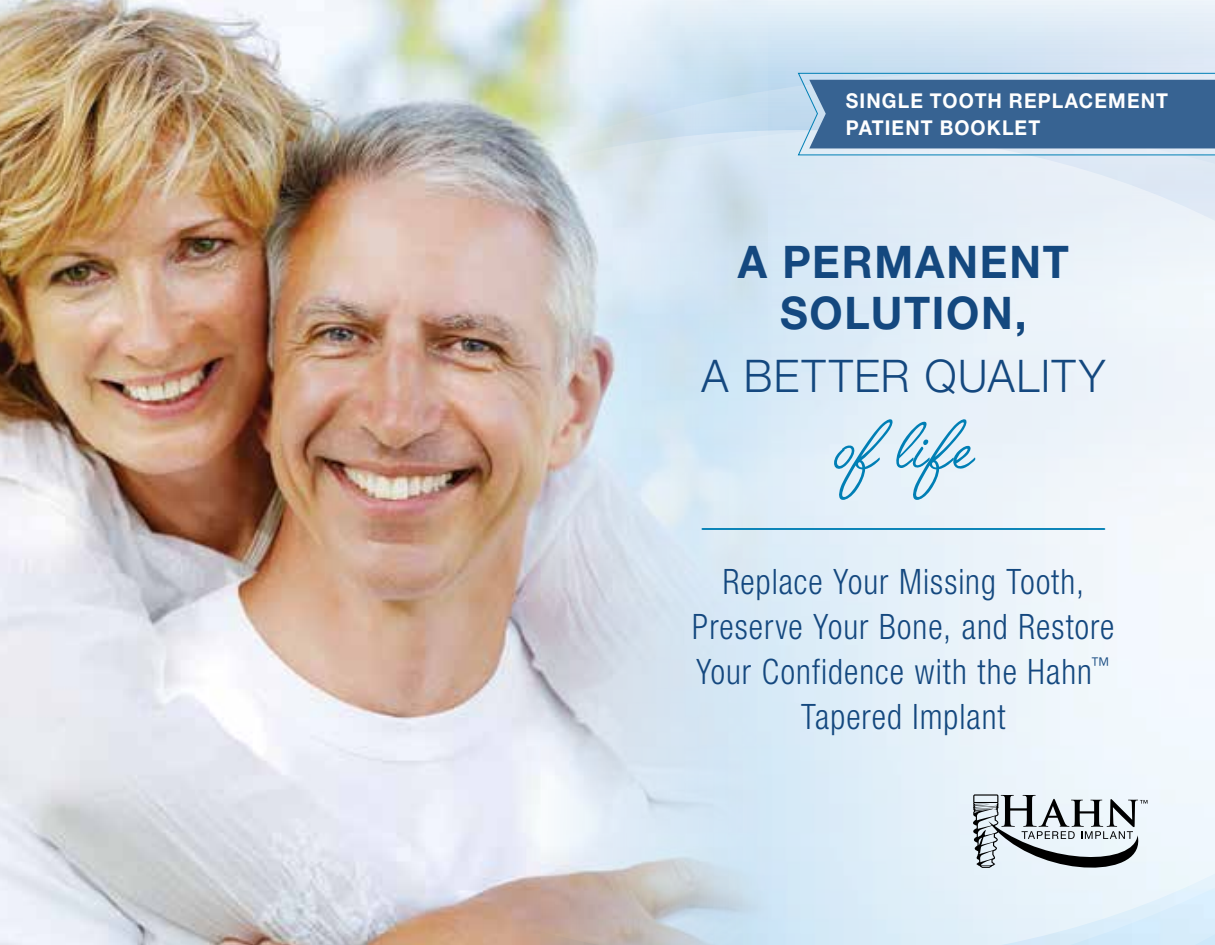
<style>
.page{position:relative;width:1215px;height:945px;background:#fff}
.page>*{position:absolute;margin:0;border:0;box-sizing:border-box;transform-origin:0 0}
.t1{font:92.5px "Angelface";letter-spacing:.015em;color:#007fb5;scale:.95 1}
.t2{font:700 45px/51px "Helvetica Neue LT Std";letter-spacing:.04em;color:#14487f;text-align:center;scale:.95 1}
.t3{font:300 45px "Helvetica Neue LT Std";letter-spacing:.04em;color:#14487f;scale:.95 1}
.t4{font:300 condensed 35px/45px "Helvetica Neue LT Std";letter-spacing:.03em;color:#14487f;text-align:center;scale:.95 1}
.t5{font:700 20.5px/27.2px "Helvetica Neue LT Std";letter-spacing:.055em;color:#fff;scale:.95 1}
</style>
<div class="page">
<svg style="left:768px;top:15px;width:447px;height:115px;background:#d5e5f3"></svg>
<svg style="left:768px;top:130px;width:447px;height:815px;fill:#e7f1f9"></svg>
<img style="left:0;top:0;width:768px;height:945px">
<hr style="left:702px;top:528px;width:402px;height:2px;background:#007fb5">
<svg style="left:797px;top:72px;width:418px;height:84px;background:#557da6"></svg>
<svg style="left:973px;top:794px;width:175px;height:84px;background:#b4bbc0"></svg>
<p class="t5" style="left:846px;top:86px;width:341px">SINGLE TOOTH REPLACEMENT<br>PATIENT BOOKLET</p>
<p class="t2" style="left:738px;top:236px;width:350px">A PERMANENT<br>SOLUTION,</p>
<p class="t3" style="left:701px;top:349px;width:427px">A BETTER QUALITY</p>
<h1 class="t1" style="left:834px;top:394px;width:148px">of life</h1>
<p class="t4" style="left:692px;top:558px;width:446px">Replace Your Missing Tooth,<br>Preserve Your Bone, and Restore<br>Your Confidence with the Hahn<sup>™<br></sup>Tapered Implant</p>
</div>
